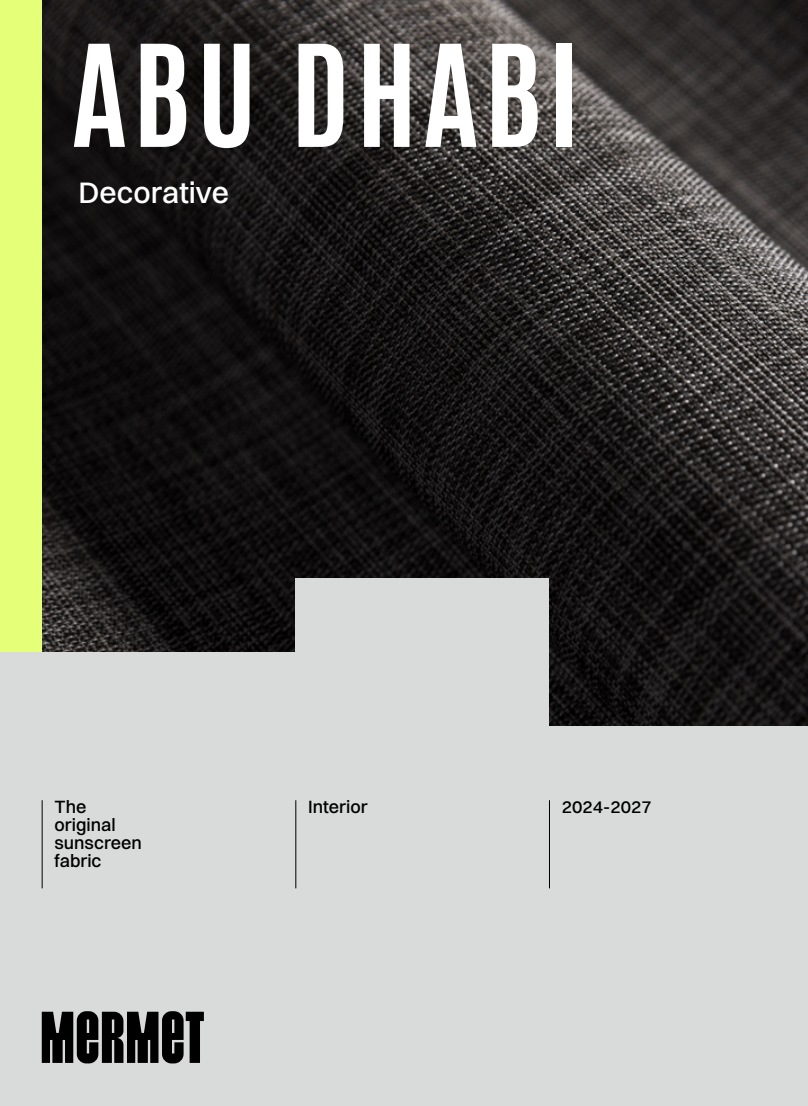
<style>
.page{position:relative;width:808px;height:1106px;background:#fff}
.page>*{position:absolute;margin:0;border:0;box-sizing:border-box;transform-origin:0 0}
.t1{font:120px "Antonio";letter-spacing:.055em;color:#fff}
.t2{font:500 30px "Switzer";color:#fff}
.t3{font:500 18px/18px "Switzer";color:#000}
</style>
<div class="page">
<img style="left:42px;top:0;width:766px;height:1106px">
<div style="left:0;top:0;width:42px;height:1106px;background:#e5ff78"></div>
<div style="left:295px;top:578px;width:254px;height:528px;background:#d9dada"></div>
<div style="left:544px;top:726px;width:263px;height:380px;background:#d9dada"></div>
<div style="left:0;top:652px;width:307px;height:454px;background:#d9dada"></div>
<svg style="left:42px;top:1011px;width:162px;height:52px"></svg>
<hr style="left:295px;top:800px;width:1px;height:88px;background:#000">
<hr style="left:549px;top:800px;width:1px;height:88px;background:#000">
<hr style="left:42px;top:800px;width:1px;height:88px;background:#000">
<h1 class="t1" style="left:72px;top:11px;width:510px">ABU DHABI</h1>
<h2 class="t2" style="left:79px;top:174px;width:152px">Decorative</h2>
<p class="t3" style="left:55px;top:797px;width:89px">The original sunscreen fabric</p>
<p class="t3" style="left:308px;top:797px;width:61px">Interior</p>
<p class="t3" style="left:562px;top:797px;width:92px">2024-2027</p>
</div>
